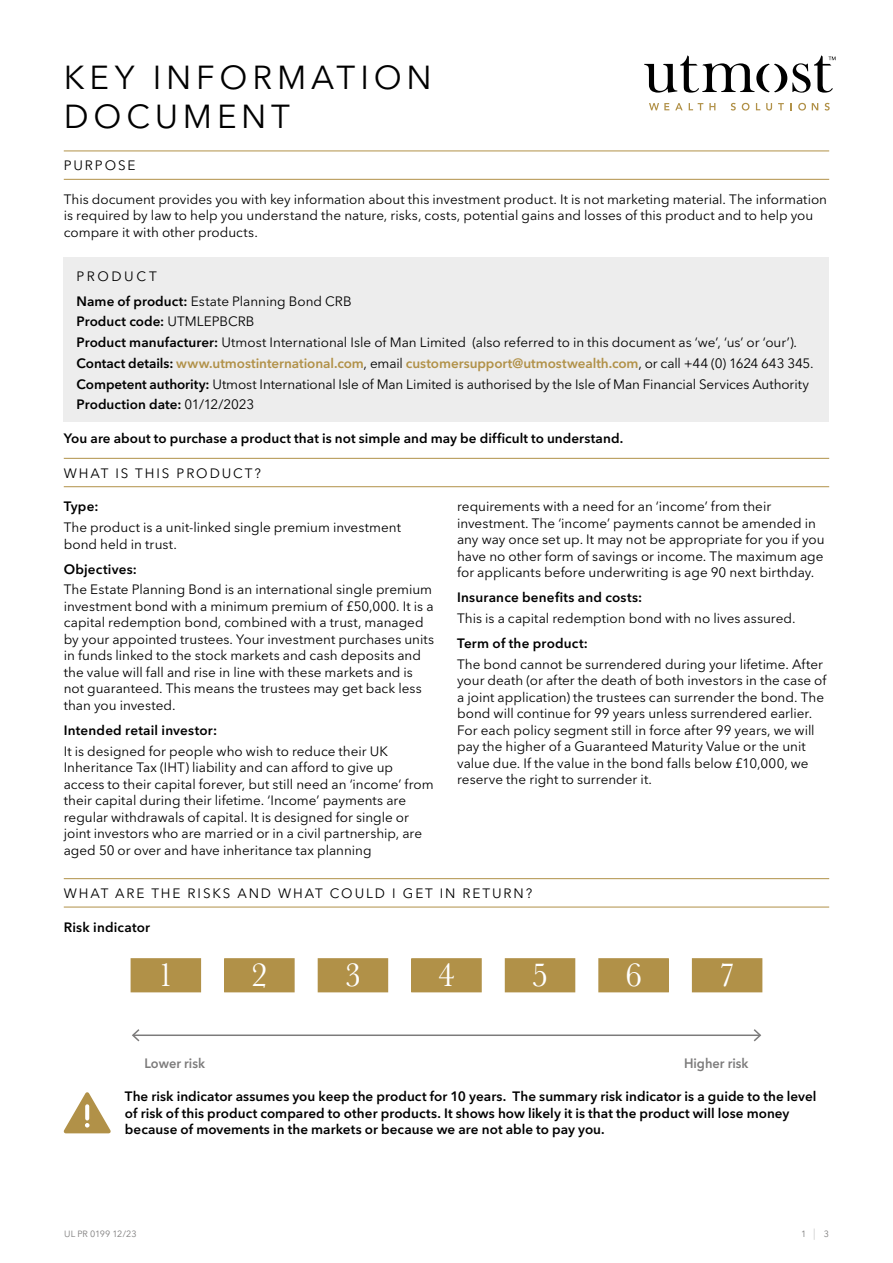
<style>
.page{position:relative;width:893px;height:1263px;background:#fff}
.page>*{position:absolute;margin:0;border:0;box-sizing:border-box;transform-origin:0 0}
.t1{font:34.8px "Baskerville";color:#fff;scale:.95 1}
.t2{font:33px/39.6px "Avenir Next LT Pro";letter-spacing:.145em;color:#000}
.t3{font:13.5px/16.5px "Avenir Next LT Pro";color:#000}
.t4{font:600 13.5px/16.5px "Avenir Next LT Pro";letter-spacing:.005em;color:#000}
.t5{font:13.5px "Avenir Next LT Pro";letter-spacing:.14em;color:#000}
.t6{font:600 13.5px "Avenir Next LT Pro";color:#7c7b7b;scale:.95 1}
.t7{font:9px "Avenir Next LT Pro";color:#7c7b7b}
.s1{font-weight:600}
.s2{font-weight:600;color:#b19148}
.s3{font-weight:200;font-size:11.25px}
</style>
<div class="page">
<svg style="left:644px;top:55px;width:192px;height:38px"></svg>
<svg style="left:649px;top:103px;width:20px;height:7px"></svg>
<svg style="left:675px;top:103px;width:8px;height:7px"></svg>
<svg style="left:689px;top:103px;width:14px;height:7px"></svg>
<svg style="left:709px;top:103px;width:6px;height:7px"></svg>
<svg style="left:731px;top:103px;width:5px;height:8px"></svg>
<svg style="left:742px;top:103px;width:7px;height:8px"></svg>
<svg style="left:756px;top:103px;width:4px;height:7px"></svg>
<svg style="left:766px;top:103px;width:6px;height:8px"></svg>
<svg style="left:778px;top:103px;width:6px;height:7px"></svg>
<svg style="left:798px;top:103px;width:8px;height:8px"></svg>
<svg style="left:812px;top:103px;width:6px;height:7px"></svg>
<svg style="left:825px;top:103px;width:5px;height:8px"></svg>
<hr style="left:64px;top:151px;width:765px;height:1px;background:#b19148">
<hr style="left:64px;top:179px;width:765px;height:1px;background:#b19148">
<div style="left:64px;top:258px;width:765px;height:164px;background:#ededed"></div>
<hr style="left:64px;top:458px;width:765px;height:1px;background:#b19148">
<hr style="left:64px;top:486px;width:765px;height:1px;background:#b19148">
<hr style="left:64px;top:878px;width:765px;height:1px;background:#b19148">
<hr style="left:64px;top:907px;width:765px;height:1px;background:#b19148">
<div style="left:131px;top:959px;width:69px;height:33px;background:#b19148"></div>
<div style="left:131px;top:958px;width:70px;height:34px;border:2px solid #b19148"></div>
<div style="left:225px;top:959px;width:69px;height:33px;background:#b19148"></div>
<div style="left:224px;top:958px;width:71px;height:34px;border:2px solid #b19148"></div>
<div style="left:318px;top:959px;width:69px;height:33px;background:#b19148"></div>
<div style="left:318px;top:958px;width:70px;height:34px;border:2px solid #b19148"></div>
<div style="left:412px;top:959px;width:69px;height:33px;background:#b19148"></div>
<div style="left:411px;top:958px;width:71px;height:34px;border:2px solid #b19148"></div>
<div style="left:505px;top:959px;width:70px;height:33px;background:#b19148"></div>
<div style="left:505px;top:958px;width:70px;height:34px;border:2px solid #b19148"></div>
<div style="left:599px;top:959px;width:69px;height:33px;background:#b19148"></div>
<div style="left:598px;top:958px;width:71px;height:34px;border:2px solid #b19148"></div>
<div style="left:693px;top:959px;width:69px;height:33px;background:#b19148"></div>
<div style="left:692px;top:958px;width:70px;height:34px;border:2px solid #b19148"></div>
<hr style="left:133px;top:1034px;width:627px;height:2px;background:#7c7b7b">
<svg style="left:132px;top:1029px;width:9px;height:13px"></svg>
<svg style="left:752px;top:1029px;width:10px;height:13px"></svg>
<svg style="left:63px;top:1092px;width:48px;height:41px"></svg>
<h2 class="t2" style="left:64px;top:57px;width:370px">KEY INFORMATION<br>DOCUMENT</h2>
<p class="t5" style="left:64px;top:158px;width:73px">PURPOSE</p>
<p class="t3" style="left:64px;top:191px;width:765px">This document provides you with key information about this investment product. It is not marketing material. The information is required by law to help you understand the nature, risks, costs, potential gains and losses of this product and to help you compare it with other products.</p>
<p class="t3" style="left:77px;top:263px;width:277px;line-height:25px">PRODUCT<br><span class="s1">Name of product:</span> Estate Planning Bond CRB</p>
<p class="t3" style="left:77px;top:311px;width:739px;line-height:20.7px"><span class="s1">Product code:</span> UTMLEPBCRB<br><span class="s1">Product manufacturer:</span> Utmost International Isle of Man Limited (also referred to in this document as ‘we’, ‘us’ or ‘our’).<br><span class="s1">Contact details:</span> <span class="s2">www.utmostinternational.com</span>, email <span class="s2">customersupport@utmostwealth.com</span>, or call +44 (0) 1624 643 345.<br><span class="s1">Competent authority:</span> Utmost International Isle of Man Limited is authorised by the Isle of Man Financial Services Authority <span class="s1">Production date:</span> 01/12/2023</p>
<p class="t4" style="left:64px;top:430px;width:561px">You are about to purchase a product that is not simple and may be difficult to understand.</p>
<p class="t5" style="left:64px;top:465px;width:199px">WHAT IS THIS PRODUCT?</p>
<p class="t4" style="left:64px;top:498px;width:36px">Type:</p>
<p class="t3" style="left:64px;top:519px;width:339px">The product is a unit-linked single premium investment bond held in trust.</p>
<p class="t4" style="left:64px;top:561px;width:75px">Objectives:</p>
<p class="t3" style="left:64px;top:581px;width:372px">The Estate Planning Bond is an international single premium investment bond with a minimum premium of £50,000. It is a capital redemption bond, combined with a trust, managed by your appointed trustees. Your investment purchases units in funds linked to the stock markets and cash deposits and the value will fall and rise in line with these markets and is not guaranteed. This means the trustees may get back less than you invested.</p>
<p class="t4" style="left:64px;top:722px;width:155px">Intended retail investor:</p>
<p class="t3" style="left:64px;top:743px;width:371px">It is designed for people who wish to reduce their UK Inheritance Tax (IHT) liability and can afford to give up access to their capital forever, but still need an ‘income’ from their capital during their lifetime. ‘Income’ payments are regular withdrawals of capital. It is designed for single or joint investors who are married or in a civil partnership, are aged 50 or over and have inheritance tax planning</p>
<p class="t3" style="left:457px;top:498px;width:369px">requirements with a need for an ‘income’ from their investment. The ‘income’ payments cannot be amended in any way once set up. It may not be appropriate for you if you have no other form of savings or income. The maximum age for applicants before underwriting is age 90 next birthday.</p>
<p class="t4" style="left:457px;top:589px;width:187px">Insurance benefits and costs:</p>
<p class="t3" style="left:457px;top:610px;width:340px">This is a capital redemption bond with no lives assured.</p>
<p class="t4" style="left:457px;top:635px;width:132px">Term of the product:</p>
<p class="t3" style="left:457px;top:656px;width:371px">The bond cannot be surrendered during your lifetime. After your death (or after the death of both investors in the case of a joint application) the trustees can surrender the bond. The bond will continue for 99 years unless surrendered earlier.<br>For each policy segment still in force after 99 years, we will pay the higher of a Guaranteed Maturity Value or the unit value due. If the value in the bond falls below £10,000, we reserve the right to surrender it.</p>
<p class="t5" style="left:64px;top:885px;width:470px">WHAT ARE THE RISKS AND WHAT COULD I GET IN RETURN?</p>
<p class="t4" style="left:64px;top:919px;width:88px">Risk indicator</p>
<h1 class="t1" style="left:158px;top:953px;width:19px">1</h1>
<h1 class="t1" style="left:251px;top:953px;width:19px">2</h1>
<h1 class="t1" style="left:345px;top:953px;width:19px">3</h1>
<h1 class="t1" style="left:438px;top:953px;width:19px">4</h1>
<h1 class="t1" style="left:532px;top:953px;width:19px">5</h1>
<h1 class="t1" style="left:625px;top:953px;width:19px">6</h1>
<h1 class="t1" style="left:719px;top:953px;width:19px">7</h1>
<p class="t6" style="left:145px;top:1055px;width:65px">Lower risk</p>
<p class="t6" style="left:684px;top:1055px;width:69px">Higher risk</p>
<p class="t4" style="left:125px;top:1088px;width:693px">The risk indicator assumes you keep the product for 10 years. The summary risk indicator is a guide to the level of risk of this product compared to other products. It shows how likely it is that the product will lose money because of movements in the markets or because we are not able to pay you.</p>
<p class="t7" style="left:64px;top:1228px;width:74px">UL PR 0199 12/23</p>
<p class="t7" style="left:801px;top:1229px;width:30px">1 <span class="s3">|</span> 3</p>
</div>
